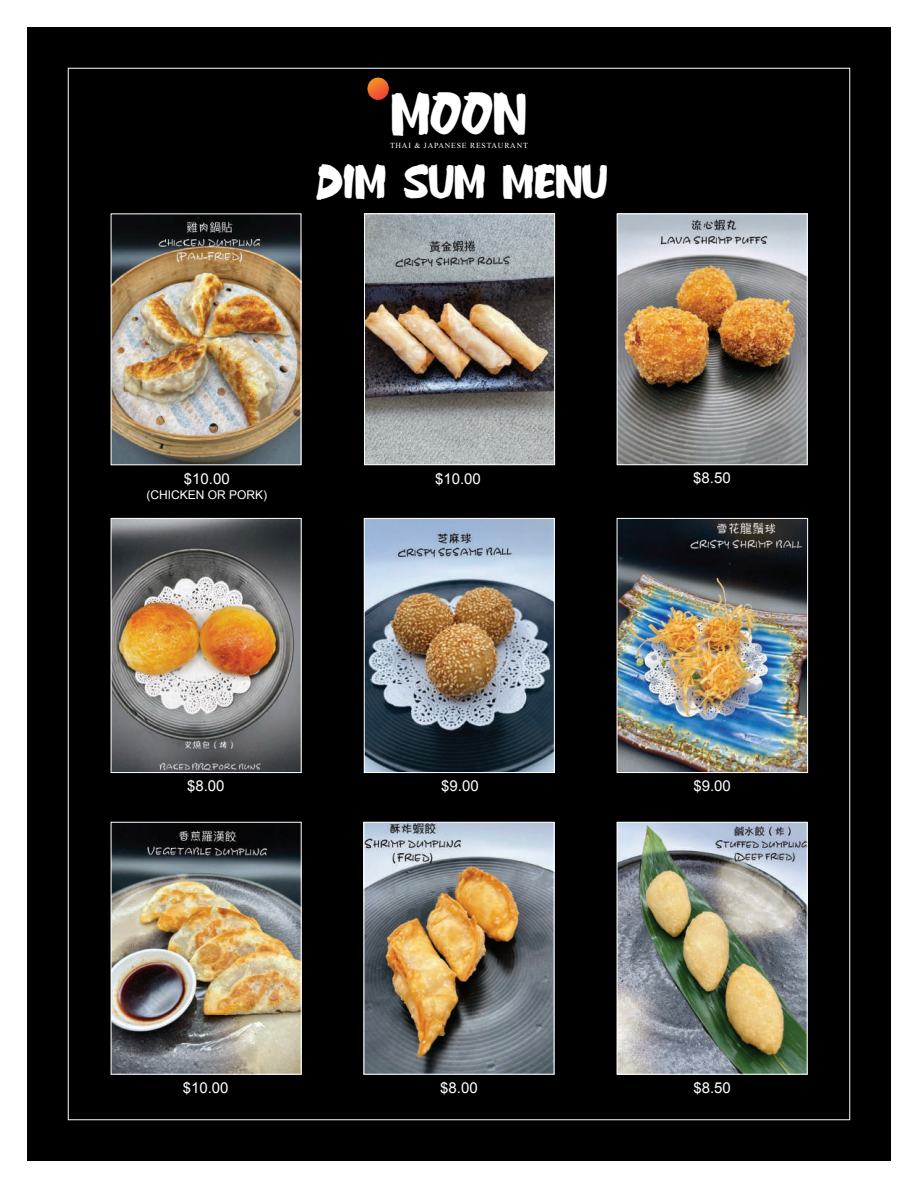
<style>
.page{position:relative;width:918px;height:1188px;background:#fff}
.page>*{position:absolute;margin:0;border:0;box-sizing:border-box;transform-origin:0 0}
.t1{font:45px "Anderson Fireball XL5";color:#fff}
.t2{font:36px "Anderson Fireball XL5";color:#fff}
.t3{font:15px "Arial";color:#fff}
.t4{font:12px "Arial";color:#fff}
.t5{font:7.8px "Times New Roman";letter-spacing:.1em;color:#fff}
</style>
<div class="page">
<div style="left:27px;top:27px;width:864px;height:1134px;background:#000001"></div>
<svg style="left:367px;top:78px;width:22px;height:22px"></svg>
<img style="left:619px;top:215px;width:187px;height:248px">
<div style="left:617px;top:213px;width:191px;height:252px;border:1px solid #fff"></div>
<img style="left:366px;top:215px;width:187px;height:248px">
<div style="left:364px;top:213px;width:191px;height:252px;border:1px solid #fff"></div>
<img style="left:113px;top:215px;width:186px;height:248px">
<img style="left:366px;top:824px;width:186px;height:249px">
<div style="left:364px;top:822px;width:190px;height:253px;border:1px solid #fff"></div>
<img style="left:113px;top:824px;width:187px;height:249px">
<div style="left:111px;top:822px;width:191px;height:253px;border:1px solid #fff"></div>
<img style="left:366px;top:520px;width:187px;height:251px">
<div style="left:364px;top:518px;width:191px;height:255px;border:1px solid #fff"></div>
<img style="left:113px;top:520px;width:187px;height:251px">
<div style="left:111px;top:518px;width:191px;height:255px;border:1px solid #fff"></div>
<img style="left:619px;top:520px;width:187px;height:251px">
<div style="left:617px;top:518px;width:191px;height:255px;border:1px solid #fff"></div>
<img style="left:619px;top:824px;width:187px;height:249px">
<div style="left:617px;top:822px;width:191px;height:253px;border:1px solid #fff"></div>
<h1 class="t1" style="left:391px;top:92px;width:136px">MOON</h1>
<h2 class="t2" style="left:316px;top:162px;width:293px">DIM SUM MENU</h2>
<p class="t5" style="left:390px;top:140px;width:139px">THAI &amp; JAPANESE RESTAURANT</p>
<p class="t3" style="left:184px;top:469px;width:47px">$10.00</p>
<p class="t3" style="left:693px;top:468px;width:39px">$8.50</p>
<p class="t4" style="left:146px;top:487px;width:122px">(CHICKEN OR PORK)</p>
<p class="t3" style="left:435px;top:469px;width:47px">$10.00</p>
<p class="t3" style="left:187px;top:776px;width:39px">$8.00</p>
<p class="t3" style="left:441px;top:776px;width:39px">$9.00</p>
<p class="t3" style="left:693px;top:776px;width:39px">$9.00</p>
<p class="t3" style="left:183px;top:1078px;width:47px">$10.00</p>
<p class="t3" style="left:440px;top:1078px;width:39px">$8.00</p>
<p class="t3" style="left:693px;top:1078px;width:39px">$8.50</p>
</div>
